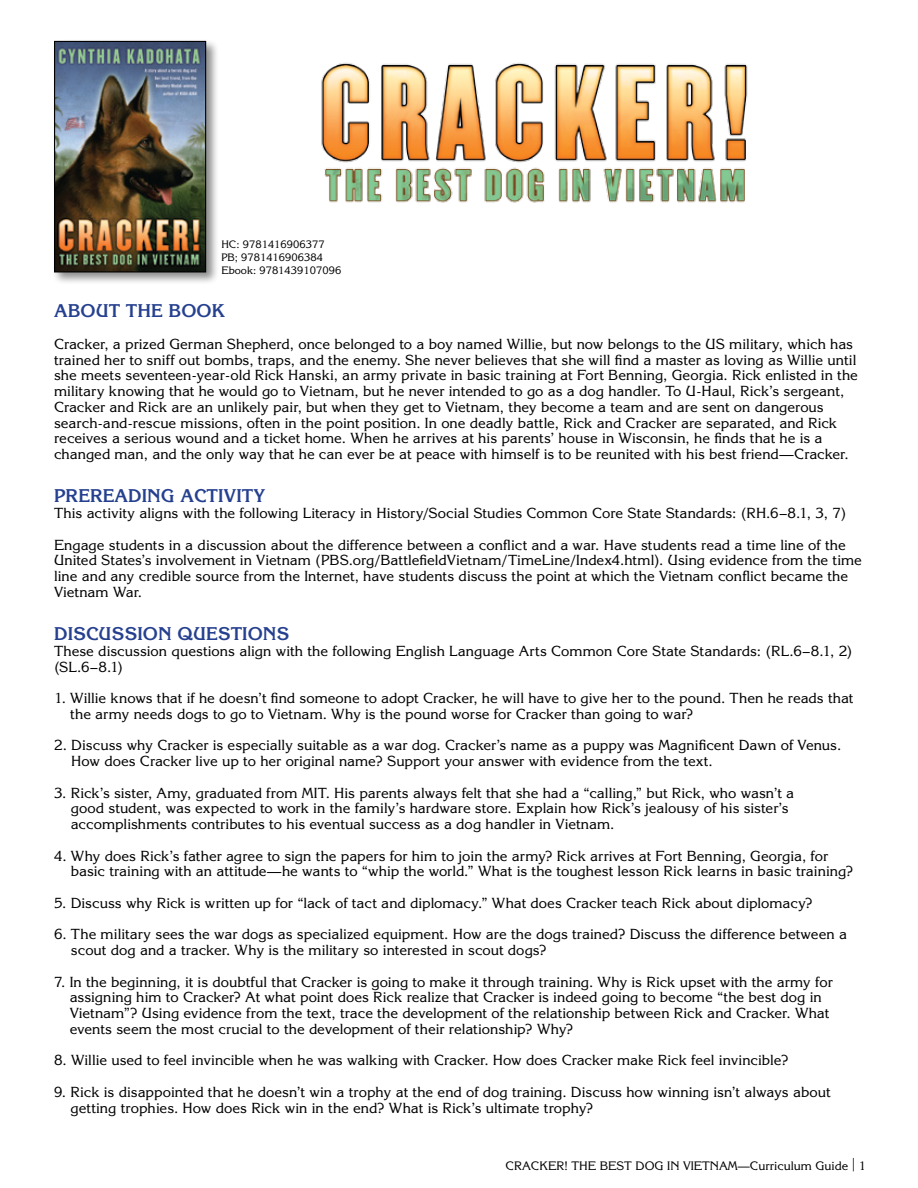
<style>
.page{position:relative;width:918px;height:1188px;background:#fff}
.page>*{position:absolute;margin:0;border:0;box-sizing:border-box;transform-origin:0 0}
.t1{font:700 18px "Korinna Std";color:#25408f}
.t2{font:14.25px/15.8px "Korinna Std";color:#000}
.t3{font:12px "Korinna Std";color:#000}
.t4{font:10.5px/12.6px "Korinna Std";color:#000}
.s1{font-size:13.5px}
</style>
<div class="page">
<div style="left:52px;top:38px;width:167px;height:248px;background:#000;opacity:.45"></div>
<img style="left:56px;top:43px;width:148px;height:227px">
<div style="left:54px;top:41px;width:152px;height:231px;border:1px solid #000"></div>
<img style="left:321px;top:62px;width:427px;height:141px">
<p class="t4" style="left:221px;top:238px;width:121px">HC: 9781416906377<br>PB; 9781416906384<br>Ebook: 9781439107096</p>
<p class="t1" style="left:54px;top:300px;width:172px">ABOUT THE BOOK</p>
<p class="t2" style="left:54px;top:336px;width:805px">Cracker, a prized German Shepherd, once belonged to a boy named Willie, but now belongs to the US military, which has trained her to sniff out bombs, traps, and the enemy. She never believes that she will find a master as loving as Willie until she meets seventeen-year-old Rick Hanski, an army private in basic training at Fort Benning, Georgia. Rick enlisted in the military knowing that he would go to Vietnam, but he never intended to go as a dog handler. To U-Haul, Rick’s sergeant, Cracker and Rick are an unlikely pair, but when they get to Vietnam, they become a team and are sent on dangerous search-and-rescue missions, often in the point position. In one deadly battle, Rick and Cracker are separated, and Rick receives a serious wound and a ticket home. When he arrives at his parents’ house in Wisconsin, he finds that he is a changed man, and the only way that he can ever be at peace with himself is to be reunited with his best friend—Cracker.</p>
<p class="t1" style="left:54px;top:485px;width:213px">PREREADING ACTIVITY</p>
<p class="t2" style="left:54px;top:505px;width:794px">This activity aligns with the following Literacy in History/Social Studies Common Core State Standards: (RH.6–8.1, 3, 7)</p>
<p class="t2" style="left:54px;top:537px;width:810px">Engage students in a discussion about the difference between a conflict and a war. Have students read a time line of the United States’s involvement in Vietnam (PBS.org/BattlefieldVietnam/TimeLine/Index4.html). Using evidence from the time line and any credible source from the Internet, have students discuss the point at which the Vietnam conflict became the Vietnam War.</p>
<p class="t1" style="left:54px;top:622px;width:237px">DISCUSSION QUESTIONS</p>
<p class="t2" style="left:54px;top:643px;width:800px">These discussion questions align with the following English Language Arts Common Core State Standards: (RL.6–8.1, 2) (SL.6–8.1)</p>
<p class="t2" style="left:70px;top:690px;width:785px;text-indent:-16px">1. Willie knows that if he doesn’t find someone to adopt Cracker, he will have to give her to the pound. Then he reads that the army needs dogs to go to Vietnam. Why is the pound worse for Cracker than going to war?</p>
<p class="t2" style="left:71px;top:737px;width:772px;text-indent:-17px">2. Discuss why Cracker is especially suitable as a war dog. Cracker’s name as a puppy was Magnificent Dawn of Venus.<br>How does Cracker live up to her original name? Support your answer with evidence from the text.</p>
<p class="t2" style="left:71px;top:784px;width:725px;text-indent:-17px">3. Rick’s sister, Amy, graduated from MIT. His parents always felt that she had a “calling,” but Rick, who wasn’t a good student, was expected to work in the family’s hardware store. Explain how Rick’s jealousy of his sister’s accomplishments contributes to his eventual success as a dog handler in Vietnam.</p>
<p class="t2" style="left:71px;top:847px;width:784px;text-indent:-17px">4. Why does Rick’s father agree to sign the papers for him to join the army? Rick arrives at Fort Benning, Georgia, for basic training with an attitude—he wants to “whip the world.” What is the toughest lesson Rick learns in basic training?</p>
<p class="t2" style="left:54px;top:895px;width:760px">5. Discuss why Rick is written up for “lack of tact and diplomacy.” What does Cracker teach Rick about diplomacy?</p>
<p class="t2" style="left:71px;top:926px;width:778px;text-indent:-17px">6. The military sees the war dogs as specialized equipment. How are the dogs trained? Discuss the difference between a scout dog and a tracker. Why is the military so interested in scout dogs?</p>
<p class="t2" style="left:70px;top:973px;width:765px;text-indent:-16px">7. In the beginning, it is doubtful that Cracker is going to make it through training. Why is Rick upset with the army for assigning him to Cracker? At what point does Rick realize that Cracker is indeed going to become “the best dog in Vietnam”? Using evidence from the text, trace the development of the relationship between Rick and Cracker. What events seem the most crucial to the development of their relationship? Why?</p>
<p class="t2" style="left:54px;top:1052px;width:736px">8. Willie used to feel invincible when he was walking with Cracker. How does Cracker make Rick feel invincible?</p>
<p class="t2" style="left:71px;top:1084px;width:762px;text-indent:-17px">9. Rick is disappointed that he doesn’t win a trophy at the end of dog training. Discuss how winning isn’t always about getting trophies. How does Rick win in the end? What is Rick’s ultimate trophy?</p>
<p class="t3" style="left:505px;top:1158px;width:362px">CRACKER! THE BEST DOG IN VIETNAM—Curriculum Guide <span class="s1">|</span> 1</p>
</div>
